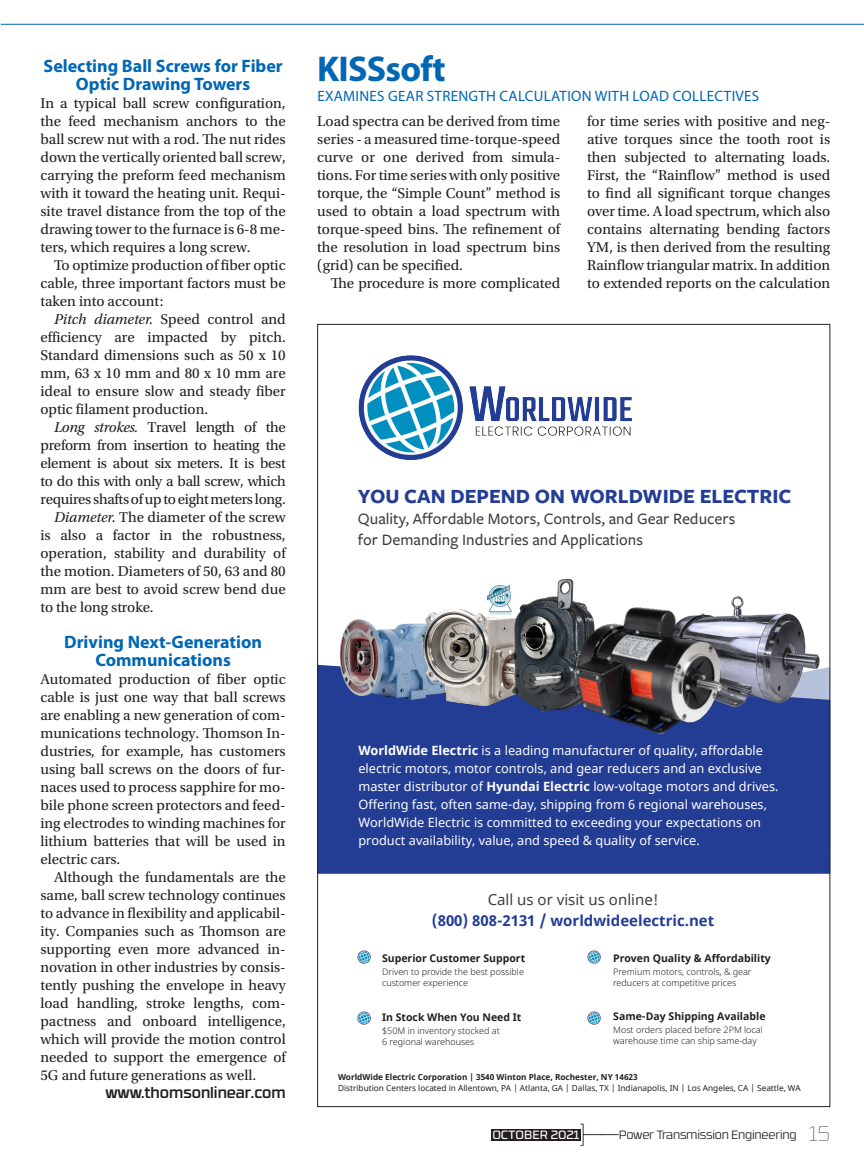
<style>
.page{position:relative;width:864px;height:1161px;background:#fff}
.page>*{position:absolute;margin:0;border:0;box-sizing:border-box;transform-origin:0 0}
.News_Product_Header{font:700 36px "Myriad Pro";letter-spacing:-.02em;color:#0166b3}
.t1{font:700 21px "Freight Sans Pro";color:#233d95}
.Body_Text_Header{font:700 18px/18px "Myriad Pro";color:#0166b3;text-align:center}
.t2{font:500 16.5px/21px "Freight Sans Pro";color:#3e3e3f}
.Body_Text{font:15px/18px "Utopia Std";color:#231f20;text-align:justify}
.Body_Text_after_Head{font:15px/18px "Utopia Std";color:#231f20;text-align:justify}
.t3{font:700 15px/21px "Noto Sans";color:#233d95;text-align:center}
.News_Sub-head{font:15px "Myriad Pro";letter-spacing:.02em;color:#0166b3}
.FMI_Wed_Site_Foot{font:500 15px "RB No 3.1";color:#231f20}
.t4{font:12.75px/18px "Noto Sans";color:#fff}
.t5{font:300 12px "RB No 3.1";letter-spacing:-.02em;color:#231f20}
.t6{font:12px "RB No 3.1";color:#fff}
.t7{font:700 10.5px "Noto Sans";color:#231f20}
.t8{font:300 9px/10.8px "Noto Sans";color:#231f20}
.t9{font:8.25px/10.5px "Noto Sans";color:#231f20}
.s1{font-style:italic}
.s2{font-weight:700}
.s3{font-weight:400;color:#3e3e3f}
.s4{font-weight:100;font-size:21px}
</style>
<div class="page">
<div style="left:319px;top:665px;width:509px;height:209px;background:#233d95"></div>
<img style="left:335px;top:619px;width:135px;height:106px">
<img style="left:412px;top:609px;width:123px;height:110px">
<img style="left:487px;top:579px;width:87px;height:134px">
<img style="left:487px;top:585px;width:25px;height:30px">
<img style="left:357px;top:951px;width:14px;height:13px">
<img style="left:357px;top:1011px;width:14px;height:13px">
<svg style="left:587px;top:951px;width:13px;height:13px"></svg>
<svg style="left:587px;top:1011px;width:13px;height:13px"></svg>
<img style="left:735px;top:595px;width:90px;height:130px">
<img style="left:561px;top:585px;width:174px;height:174px">
<img style="left:358px;top:355px;width:274px;height:105px">
<svg style="left:580px;top:1124px;width:39px;height:22px"></svg>
<div style="left:491px;top:1129px;width:89px;height:11px;background:#231f20"></div>
<hr style="left:1px;top:24px;width:863px;height:1px;background:#0166b3">
<p class="Body_Text_Header" style="left:44px;top:57px;width:241px">Selecting Ball Screws for Fiber<br>Optic Drawing Towers</p>
<p class="Body_Text_after_Head" style="left:40px;top:94px;width:247px">In a typical ball screw configuration, the feed mechanism anchors to the ball screw nut with a rod. The nut rides down the vertically oriented ball screw, carrying the preform feed mechanism with it toward the heating unit. Requi&shy;site travel distance from the top of the drawing tower to the furnace is 6-8 me&shy;ters, which requires a long screw.</p>
<p class="Body_Text" style="left:40px;top:256px;width:247px;text-indent:14px">To optimize production of fiber optic cable, three important factors must be taken into account:</p>
<p class="Body_Text" style="left:40px;top:310px;width:247px;text-indent:14px"><span class="s1">Pitch diameter.</span> Speed control and efficiency are impacted by pitch.<br>Standard dimensions such as 50 x 10 mm, 63 x 10 mm and 80 x 10 mm are ideal to ensure slow and steady fiber optic filament production.</p>
<p class="Body_Text" style="left:40px;top:418px;width:247px;text-indent:14px"><span class="s1">Long strokes.</span> Travel length of the preform from insertion to heating the element is about six meters. It is best to do this with only a ball screw, which requires shafts of up to eight meters long.</p>
<p class="Body_Text" style="left:40px;top:508px;width:247px;text-indent:14px"><span class="s1">Diameter.</span> The diameter of the screw is also a factor in the robustness, operation, stability and durability of the motion. Diameters of 50, 63 and 80 mm are best to avoid screw bend due to the long stroke.</p>
<p class="Body_Text_Header" style="left:64px;top:633px;width:199px">Driving Next-Generation<br>Communications</p>
<p class="Body_Text_after_Head" style="left:40px;top:670px;width:247px">Automated production of fiber optic cable is just one way that ball screws are enabling a new generation of com&shy;munications technology. Thomson In&shy;dustries, for example, has customers using ball screws on the doors of fur&shy;naces used to process sapphire for mo&shy;bile phone screen protectors and feed&shy;ing electrodes to winding machines for lithium batteries that will be used in electric cars.</p>
<p class="Body_Text" style="left:40px;top:868px;width:247px;text-indent:14px">Although the fundamentals are the same, ball screw technology continues to advance in flexibility and applicabil&shy;ity. Companies such as Thomson are supporting even more advanced in&shy;novation in other industries by consis&shy;tently pushing the envelope in heavy load handling, stroke lengths, com&shy;pactness and onboard intelligence, which will provide the motion control needed to support the emergence of 5G and future generations as well.</p>
<p class="FMI_Wed_Site_Foot" style="left:105px;top:1081px;width:182px">www.thomsonlinear.com</p>
<p class="News_Product_Header" style="left:317px;top:49px;width:130px">KISSsoft</p>
<p class="News_Sub-head" style="left:317px;top:88px;width:443px">EXAMINES GEAR STRENGTH CALCULATION WITH LOAD COLLECTIVES</p>
<p class="Body_Text_after_Head" style="left:317px;top:112px;width:245px">Load spectra can be derived from time series - a measured time-torque-speed curve or one derived from simula&shy;tions. For time series with only positive torque, the “Simple Count” method is used to obtain a load spectrum with torque-speed bins. The refinement of the resolution in load spectrum bins (grid) can be specified.</p>
<p class="Body_Text" style="left:331px;top:274px;width:231px">The procedure is more complicated</p>
<p class="Body_Text" style="left:587px;top:112px;width:245px">for time series with positive and neg&shy;ative torques since the tooth root is then subjected to alternating loads.<br>First, the “Rainflow” method is used to find all significant torque changes over time. A load spectrum, which also contains alternating bending factors YM, is then derived from the resulting Rainflow triangular matrix. In addition to extended reports on the calculation</p>
<p class="t1" style="left:358px;top:482px;width:435px">YOU CAN DEPEND ON WORLDWIDE ELECTRIC</p>
<p class="t2" style="left:358px;top:508px;width:379px">Quality, Affordable Motors, Controls, and Gear Reducers for Demanding Industries and Applications</p>
<p class="t4" style="left:358px;top:742px;width:422px"><span class="s2">WorldWide Electric</span> is a leading manufacturer of quality, affordable electric motors, motor controls, and gear reducers and an exclusive master distributor of <span class="s2">Hyundai Electric</span> low-voltage motors and drives.<br>Offering fast, often same-day, shipping from 6 regional warehouses, WorldWide Electric is committed to exceeding your expectations on product availability, value, and speed &amp; quality of service.</p>
<p class="t3" style="left:432px;top:890px;width:284px"><span class="s3">Call us or visit us online!<br></span>(800) 808-2131 / worldwideelectric.net</p>
<p class="t7" style="left:382px;top:951px;width:145px">Superior Customer Support</p>
<p class="t8" style="left:382px;top:967px;width:143px">Driven to provide the best possible customer experience</p>
<p class="t7" style="left:382px;top:1010px;width:141px">In Stock When You Need It</p>
<p class="t8" style="left:382px;top:1026px;width:119px">$50M in inventory stocked at<br>6 regional warehouses</p>
<p class="t7" style="left:613px;top:951px;width:159px">Proven Quality &amp; Affordability</p>
<p class="t8" style="left:613px;top:967px;width:140px">Premium motors, controls, &amp; gear reducers at competitive prices</p>
<p class="t7" style="left:613px;top:1009px;width:154px">Same-Day Shipping Available</p>
<p class="t8" style="left:613px;top:1025px;width:151px">Most orders placed before 2PM local warehouse time can ship same-day</p>
<p class="t9" style="left:338px;top:1073px;width:464px"><span class="s2">WorldWide Electric Corporation | 3540 Winton Place, Rochester, NY 14623<br></span>Distribution Centers located in Allentown, PA | Atlanta, GA | Dallas, TX | Indianapolis, IN | Los Angeles, CA | Seattle, WA</p>
<p class="t6" style="left:492px;top:1126px;width:88px">OCTOBER 2021</p>
<p class="t5" style="left:619px;top:1126px;width:213px">Power Transmission Engineering <span class="s4">15</span></p>
</div>
